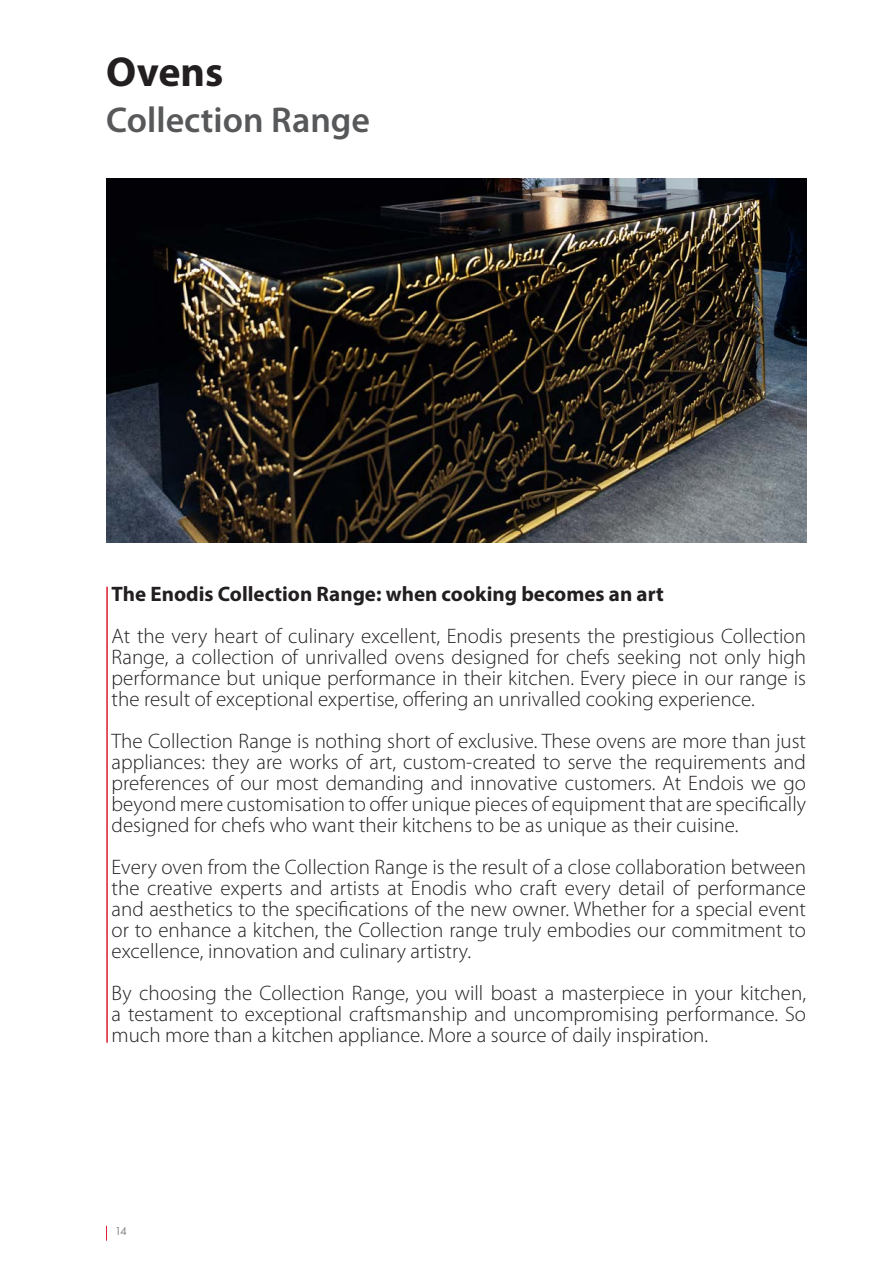
<style>
.page{position:relative;width:893px;height:1263px;background:#fff}
.page>*{position:absolute;margin:0;border:0;box-sizing:border-box;transform-origin:0 0}
.Titre-bleu-produit{font:700 42px "Myriad Pro";color:#231f20}
.Sous-titre-gris{font:600 36px "Myriad Pro";color:#57585a}
.t1{font:300 21px/21px "Myriad Pro";color:#231f20;text-align:justify}
.t2{font:700 21px "Myriad Pro";color:#231f20}
.t3{font:12px "Futura PT";color:#808285}
</style>
<div class="page">
<svg style="left:106px;top:1226px;width:1px;height:15px"></svg>
<img style="left:106px;top:179px;width:700px;height:363px">
<hr style="left:106px;top:587px;width:2px;height:456px;background:#dc1a32">
<p class="Titre-bleu-produit" style="left:106px;top:44px;width:119px">Ovens</p>
<p class="Sous-titre-gris" style="left:106px;top:100px;width:265px">Collection Range</p>
<p class="t2" style="left:112px;top:580px;width:554px">The Enodis Collection Range: when cooking becomes an art</p>
<p class="t1" style="left:112px;top:626px;width:696px">At the very heart of culinary excellent, Enodis presents the prestigious Collection Range, a collection of unrivalled ovens designed for chefs seeking not only high performance but unique performance in their kitchen. Every piece in our range is the result of exceptional expertise, offering an unrivalled cooking experience.</p>
<p class="t1" style="left:112px;top:731px;width:696px">The Collection Range is nothing short of exclusive. These ovens are more than just appliances: they are works of art, custom-created to serve the requirements and preferences of our most demanding and innovative customers. At Endois we go beyond mere customisation to offer unique pieces of equipment that are specifically designed for chefs who want their kitchens to be as unique as their cuisine.</p>
<p class="t1" style="left:112px;top:857px;width:696px">Every oven from the Collection Range is the result of a close collaboration between the creative experts and artists at Enodis who craft every detail of performance and aesthetics to the specifications of the new owner. Whether for a special event or to enhance a kitchen, the Collection range truly embodies our commitment to excellence, innovation and culinary artistry.</p>
<p class="t1" style="left:112px;top:983px;width:696px">By choosing the Collection Range, you will boast a masterpiece in your kitchen, a testament to exceptional craftsmanship and uncompromising performance. So much more than a kitchen appliance. More a source of daily inspiration.</p>
<p class="t3" style="left:115px;top:1224px;width:14px">14</p>
</div>
